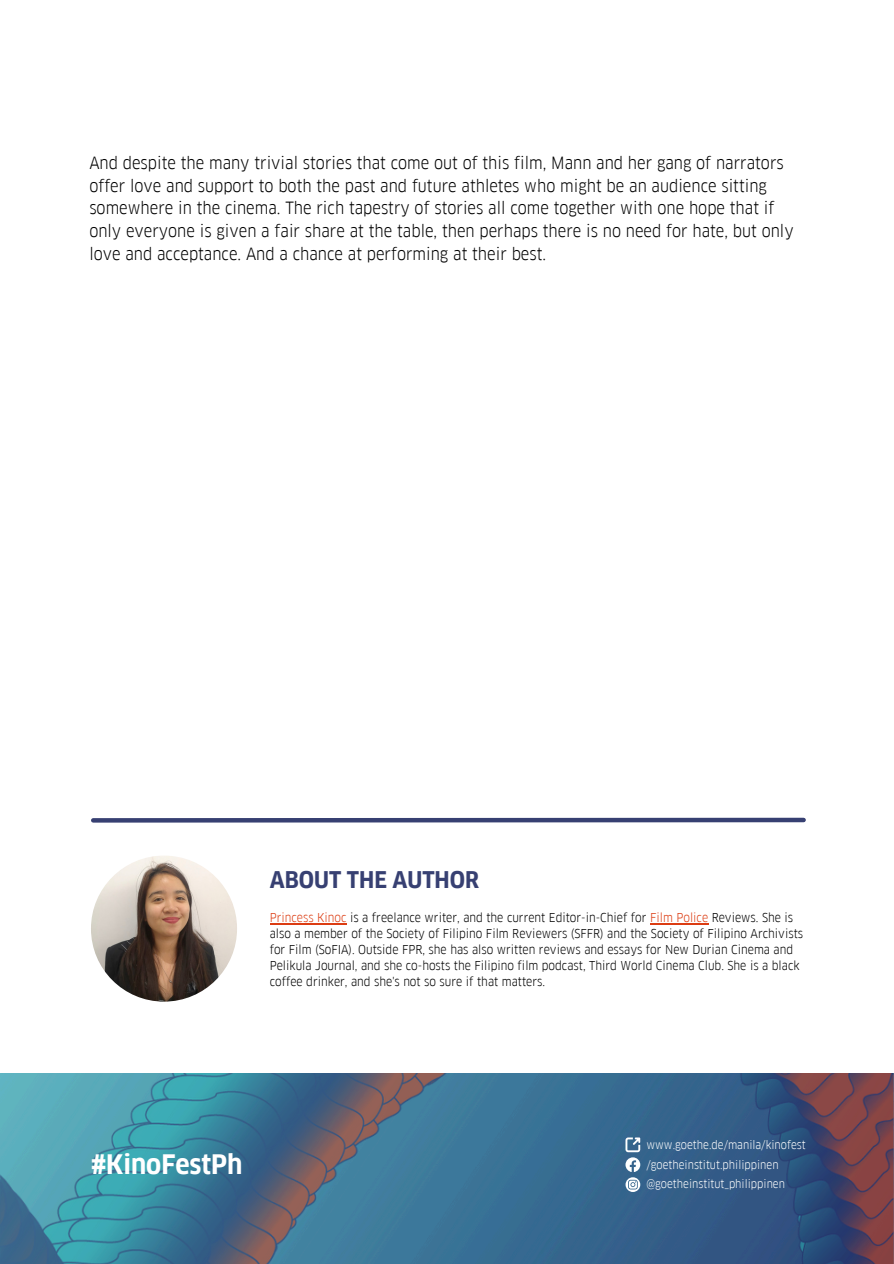
<style>
.page{position:relative;width:894px;height:1264px;background:#fff}
.page>*{position:absolute;margin:0;border:0;box-sizing:border-box;transform-origin:0 0}
.t1{font:700 26.25px "Goethe FF Clan";color:#fff}
.t2{font:700 22.5px "Goethe FF Clan";color:#374072}
.t3{font:16.5px/22.5px "Goethe FF Clan";color:#000}
.t4{font:12px/16px "Goethe FF Clan";color:#000}
.t5{font:11.25px "Goethe FF Clan";color:#fff}
.s1{color:#dc3c12}
</style>
<div class="page">
<div style="left:93px;top:817px;width:710px;height:5px;background:#374072"></div>
<img style="left:0;top:1073px;width:893px;height:190px">
<svg style="left:625px;top:1137px;width:15px;height:34px"></svg>
<svg style="left:625px;top:1177px;width:15px;height:14px"></svg>
<img style="left:91px;top:855px;width:146px;height:146px;border-radius:50%">
<hr style="left:270px;top:923px;width:76px;height:1px;background:#dc3c12">
<hr style="left:650px;top:923px;width:58px;height:1px;background:#dc3c12">
<h3 class="t3" style="left:89px;top:152px;width:705px">And despite the many trivial stories that come out of this film, Mann and her gang of narrators offer love and support to both the past and future athletes who might be an audience sitting somewhere in the cinema. The rich tapestry of stories all come together with one hope that if only everyone is given a fair share at the table, then perhaps there is no need for hate, but only love and acceptance. And a chance at performing at their best.</h3>
<p class="t2" style="left:270px;top:865px;width:211px">ABOUT THE AUTHOR</p>
<p class="t4" style="left:270px;top:909px;width:535px"><span class="s1">Princess Kinoc</span> is a freelance writer, and the current Editor-in-Chief for <span class="s1">Film Police</span> Reviews. She is also a member of the Society of Filipino Film Reviewers (SFFR) and the Society of Filipino Archivists for Film (SoFIA). Outside FPR, she has also written reviews and essays for New Durian Cinema and Pelikula Journal, and she co-hosts the Filipino film podcast, Third World Cinema Club. She is a black coffee drinker, and she's not so sure if that matters.</p>
<p class="t1" style="left:91px;top:1147px;width:153px">#KinoFestPh</p>
<h2 class="t5" style="left:646px;top:1137px;width:161px">www.goethe.de/manila/kinofest</h2>
<p class="t5" style="left:646px;top:1157px;width:134px">/goetheinstitut.philippinen</p>
<p class="t5" style="left:646px;top:1176px;width:140px">@goetheinstitut_philippinen</p>
</div>
